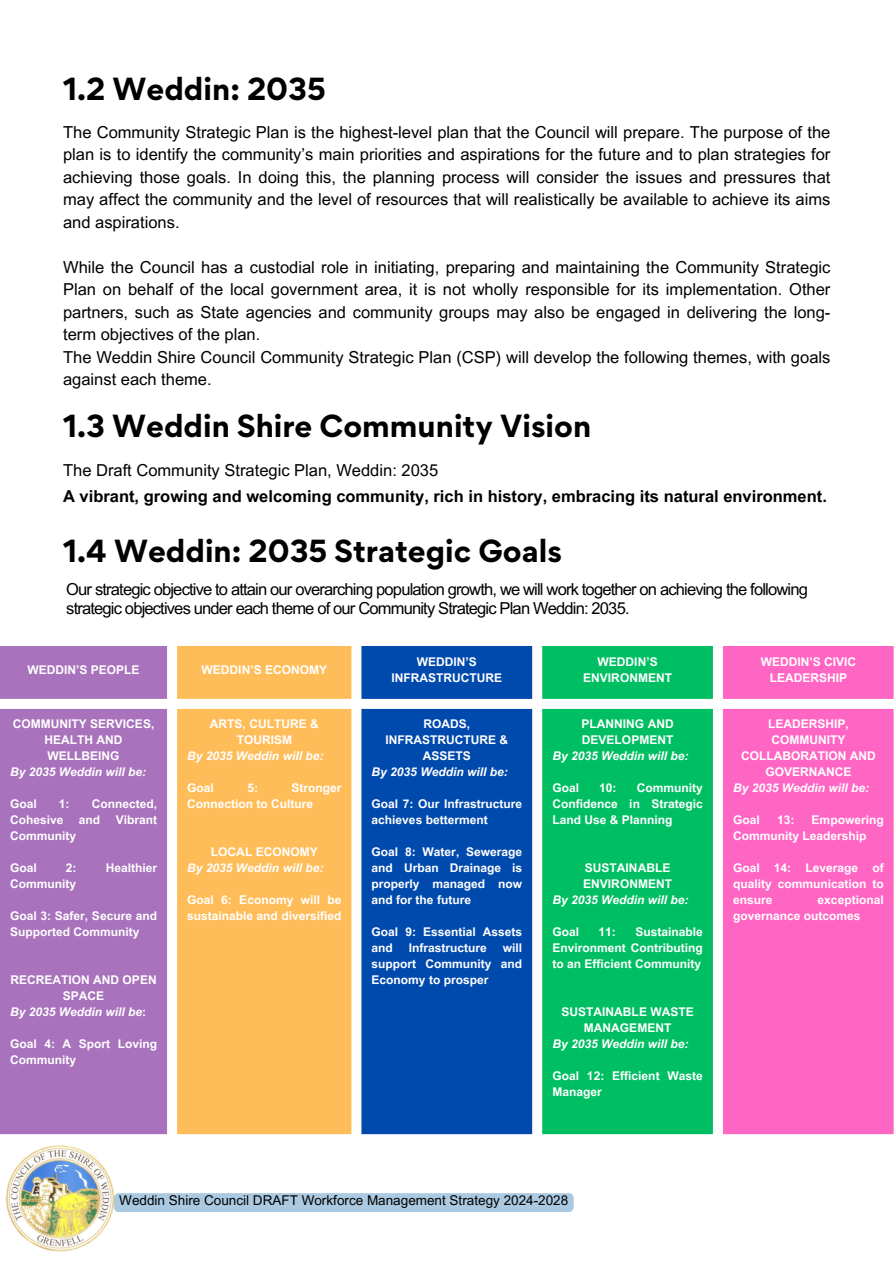
<style>
.page{position:relative;width:894px;height:1264px;background:#fff}
.page>*{position:absolute;margin:0;border:0;box-sizing:border-box;transform-origin:0 0}
.t1{font:700 28.5px "Gordita";color:#000}
.t2{font:16.5px/22.5px "Arial MT Pro";color:#000;text-align:justify}
.t3{font:16.5px/19.2px "Arial MT Pro";letter-spacing:-.05em;color:#000}
.t4{font:700 16.5px/25.8px "Arial MT Pro";color:#000}
.t5{font:13.5px "Arial MT Pro";color:#000}
.t6{font:700 12px/16px "Arial MT Pro";color:#fff}
.t7{font:italic 700 12px "Arial MT Pro";color:#fff}
.s1{font-weight:400}
.s2{font-style:normal}
</style>
<div class="page">
<div style="left:0;top:646px;width:167px;height:488px;background:#a872bc"></div>
<div style="left:177px;top:646px;width:174px;height:488px;background:#ffbd59"></div>
<div style="left:361px;top:646px;width:171px;height:488px;background:#004aad"></div>
<svg style="left:542px;top:646px;width:170px;height:488px;background:#08c168"></svg>
<div style="left:723px;top:646px;width:170px;height:488px;background:#ff66c4"></div>
<img style="left:5px;top:1145px;width:110px;height:107px">
<div style="left:114px;top:1193px;width:459px;height:18px;background:#abcae1;border-radius:5px"></div>
<p class="t1" style="left:63px;top:69px;width:264px">1.2 Weddin: 2035</p>
<p class="t2" style="left:63px;top:123px;width:768px">The Community Strategic Plan is the highest-level plan that the Council will prepare. The purpose of the plan is to identify the community’s main priorities and aspirations for the future and to plan strategies for achieving those goals. In doing this, the planning process will consider the issues and pressures that may affect the community and the level of resources that will realistically be available to achieve its aims and aspirations.</p>
<p class="t2" style="left:63px;top:258px;width:768px;text-align:left">While the Council has a custodial role in initiating, preparing and maintaining the Community Strategic Plan on behalf of the local government area, it is not wholly responsible for its implementation. Other partners, such as State agencies and community groups may also be engaged in delivering the long&shy;term objectives of the plan.<br>The Weddin Shire Council Community Strategic Plan (CSP) will develop the following themes, with goals against each theme.</p>
<h2 class="t1" style="left:63px;top:407px;width:529px">1.3 Weddin Shire Community Vision</h2>
<h1 class="t4" style="left:63px;top:459px;width:765px"><span class="s1">The Draft Community Strategic Plan, Weddin: 2035<br></span>A vibrant, growing and welcoming community, rich in history, embracing its natural environment.</h1>
<h2 class="t1" style="left:63px;top:532px;width:500px">1.4 Weddin: 2035 Strategic Goals</h2>
<h1 class="t3" style="left:66px;top:582px;width:742px">Our strategic objective to attain our overarching population growth, we will work together on achieving the following strategic objectives under each theme of our Community Strategic Plan Weddin: 2035.</h1>
<h2 class="t6" style="left:28px;top:663px;width:114px">WEDDIN’S PEOPLE</h2>
<h1 class="t6" style="left:201px;top:663px;width:127px">WEDDIN’S ECONOMY</h1>
<h2 class="t6" style="left:391px;top:655px;width:112px;text-align:center">WEDDIN’S<br>INFRASTRUCTURE</h2>
<p class="t6" style="left:583px;top:655px;width:90px;text-align:center">WEDDIN’S<br>ENVIRONMENT</p>
<p class="t6" style="left:760px;top:655px;width:97px;text-align:center">WEDDIN’S CIVIC<br>LEADERSHIP</p>
<p class="t6" style="left:13px;top:717px;width:143px;text-align:center">COMMUNITY SERVICES,<br>HEALTH AND<br>WELLBEING</p>
<p class="t7" style="left:10px;top:767px;width:138px">By 2035 Weddin will be:</p>
<p class="t6" style="left:10px;top:797px;width:28px">Goal</p>
<p class="t6" style="left:59px;top:797px;width:12px">1:</p>
<p class="t6" style="left:92px;top:797px;width:67px">Connected,</p>
<p class="t6" style="left:10px;top:813px;width:55px">Cohesive</p>
<p class="t6" style="left:79px;top:813px;width:23px">and</p>
<p class="t6" style="left:116px;top:813px;width:43px">Vibrant</p>
<p class="t6" style="left:10px;top:829px;width:68px">Community</p>
<p class="t6" style="left:10px;top:861px;width:28px">Goal</p>
<p class="t6" style="left:66px;top:861px;width:12px">2:</p>
<p class="t6" style="left:106px;top:861px;width:53px">Healthier</p>
<p class="t6" style="left:10px;top:877px;width:68px">Community</p>
<p class="t6" style="left:10px;top:909px;width:148px">Goal 3: Safer, Secure and<br>Supported Community</p>
<p class="t6" style="left:11px;top:973px;width:148px;text-align:center">RECREATION AND OPEN<br>SPACE</p>
<p class="t7" style="left:10px;top:1007px;width:138px">By 2035 Weddin will be<span class="s2">:</span></p>
<p class="t6" style="left:10px;top:1037px;width:148px">Goal 4: A Sport Loving<br>Community</p>
<p class="t6" style="left:210px;top:717px;width:110px;text-align:center">ARTS, CULTURE &amp;<br>TOURISM</p>
<p class="t7" style="left:187px;top:751px;width:138px">By 2035 Weddin will be:</p>
<p class="t6" style="left:187px;top:781px;width:28px">Goal</p>
<p class="t6" style="left:247px;top:781px;width:12px">5:</p>
<p class="t6" style="left:385px;top:717px;width:124px;text-align:center">ROADS,<br>INFRASTRUCTURE &amp;<br>ASSETS</p>
<p class="t7" style="left:371px;top:767px;width:138px">By 2035 Weddin will be:</p>
<p class="t6" style="left:371px;top:797px;width:152px">Goal 7: Our Infrastructure achieves betterment</p>
<p class="t6" style="left:371px;top:845px;width:152px;text-align:justify">Goal 8: Water, Sewerage and Urban Drainage is properly managed now and for the future</p>
<p class="t6" style="left:371px;top:925px;width:152px">Goal 9: Essential Assets and</p>
<p class="t6" style="left:581px;top:717px;width:93px">PLANNING AND<br>DEVELOPMENT</p>
<p class="t7" style="left:552px;top:751px;width:138px">By 2035 Weddin will be:</p>
<p class="t6" style="left:552px;top:781px;width:28px">Goal</p>
<p class="t6" style="left:599px;top:781px;width:19px">10:</p>
<p class="t6" style="left:740px;top:717px;width:136px;text-align:center">LEADERSHIP,<br>COMMUNITY<br>COLLABORATION AND<br>GOVERNANCE</p>
<p class="t7" style="left:732px;top:783px;width:138px">By 2035 Weddin will be:</p>
<p class="t6" style="left:732px;top:813px;width:28px">Goal</p>
<p class="t6" style="left:776px;top:813px;width:19px">13:</p>
<p class="t6" style="left:187px;top:781px;width:156px;text-indent:104px">Stronger<br>Connection to Culture</p>
<p class="t6" style="left:211px;top:845px;width:108px">LOCAL ECONOMY</p>
<p class="t7" style="left:187px;top:863px;width:138px">By 2035 Weddin will be:</p>
<p class="t6" style="left:187px;top:893px;width:156px">Goal 6: Economy will be sustainable and diversified</p>
<p class="t6" style="left:552px;top:781px;width:152px;text-align:justify;text-indent:85px">Community Confidence in Strategic Land Use &amp; Planning</p>
<p class="t6" style="left:583px;top:861px;width:90px">SUSTAINABLE<br>ENVIRONMENT</p>
<p class="t7" style="left:552px;top:895px;width:138px">By 2035 Weddin will be:</p>
<p class="t6" style="left:552px;top:925px;width:28px">Goal</p>
<p class="t6" style="left:598px;top:925px;width:19px">11:</p>
<p class="t6" style="left:732px;top:813px;width:152px;text-indent:79px">Empowering<br>Community Leadership</p>
<p class="t6" style="left:732px;top:861px;width:152px;text-align:justify">Goal 14: Leverage of quality communication to ensure</p>
<p class="t6" style="left:732px;top:893px;width:152px;text-indent:84px">exceptional governance outcomes</p>
<p class="t6" style="left:552px;top:925px;width:152px;text-align:justify;text-indent:83px">Sustainable Environment Contributing to an Efficient Community</p>
<p class="t6" style="left:561px;top:1005px;width:134px;text-align:center">SUSTAINABLE WASTE<br>MANAGEMENT</p>
<p class="t7" style="left:552px;top:1039px;width:138px">By 2035 Weddin will be:</p>
<p class="t6" style="left:552px;top:1069px;width:152px">Goal 12: Efficient Waste<br>Manager</p>
<p class="t6" style="left:409px;top:941px;width:80px">Infrastructure</p>
<p class="t6" style="left:371px;top:941px;width:152px;text-align:justify;text-indent:131px">will support Community and Economy to prosper</p>
<p class="t5" style="left:119px;top:1194px;width:450px">Weddin Shire Council DRAFT Workforce Management Strategy 2024-2028</p>
</div>
